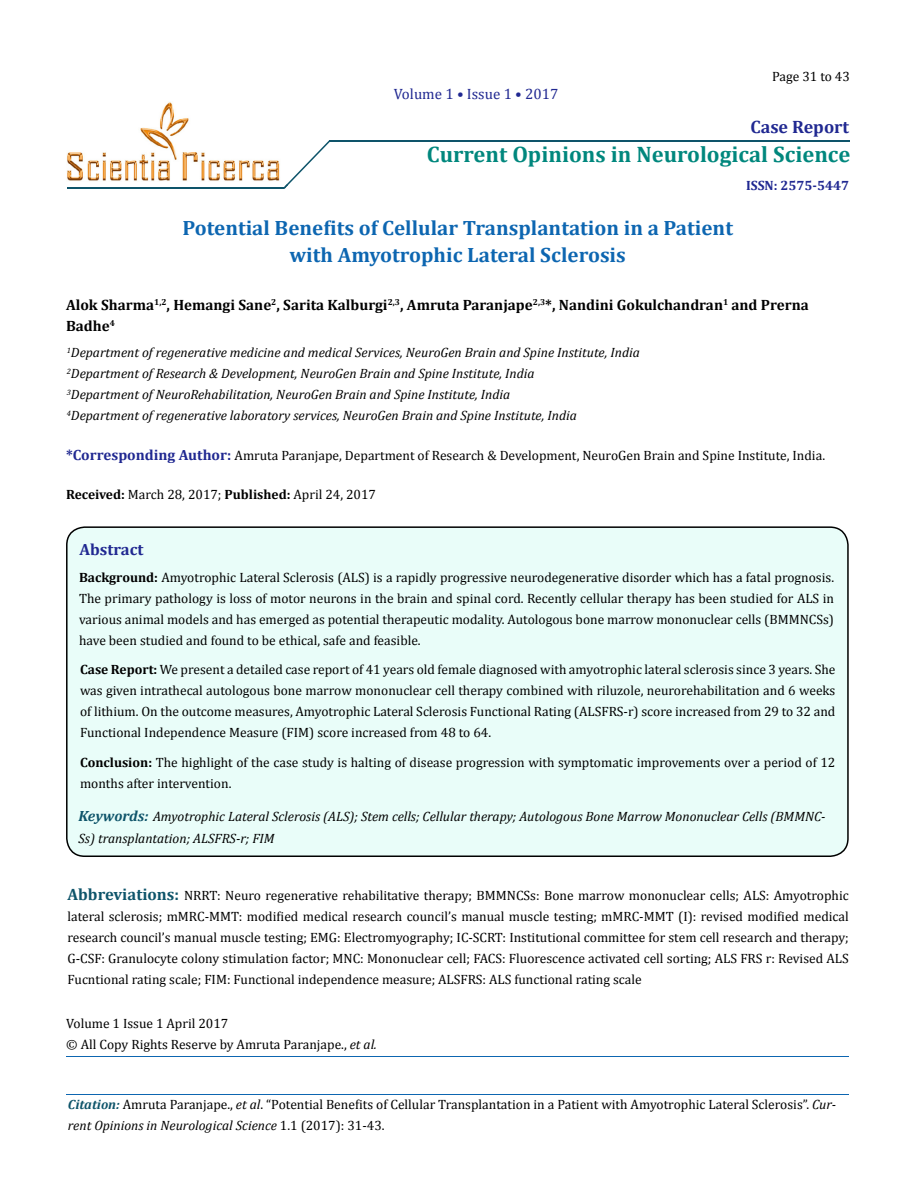
<style>
.page{position:relative;width:917px;height:1190px;background:#fff}
.page>*{position:absolute;margin:0;border:0;box-sizing:border-box;transform-origin:0 0}
.t1{font:700 22.5px "Cambria";color:#00877d}
.t2{font:700 20.85px/27px "Cambria";color:#0d66b1;text-align:center}
.t3{font:700 18px "Cambria";color:#202891}
.t4{font:700 16.35px "Cambria";color:#202891}
.t5{font:700 15px/21px "Cambria";color:#000}
.t6{font:15px "Cambria";color:#202891}
.t7{font:13.5px/21px "Cambria";color:#000;text-align:justify}
.t8{font:italic 13.5px/21px "Cambria";color:#000}
.t9{font:700 13.5px "Cambria";color:#202891}
.s1{font-weight:700;font-size:14.85px;color:#202891}
.s2{font-weight:700}
.s3{font-weight:700;font-size:14.85px;color:#0e546a}
.s4{font-weight:700;font-size:16.5px;color:#0e546a}
.s5{font-style:italic}
.s6{font-weight:700;font-style:italic;font-size:13.35px;color:#0e546a}
</style>
<div class="page">
<div style="left:67px;top:527px;width:781px;height:329px;background:#e9fdf9;border-radius:18px"></div>
<div style="left:66px;top:526px;width:782px;height:331px;border:2px solid #000;border-radius:18px"></div>
<hr style="left:329px;top:140px;width:520px;height:2px;background:#0e546a">
<hr style="left:67px;top:187px;width:218px;height:1px;background:#0e546a">
<hr style="left:67px;top:1094px;width:781px;height:1px;background:#0d66b1">
<img style="left:67px;top:102px;width:213px;height:79px">
<svg style="left:284px;top:140px;width:46px;height:49px"></svg>
<hr style="left:67px;top:1056px;width:781px;height:1px;background:#0d66b1">
<p class="t6" style="left:394px;top:85px;width:166px">Volume 1 • Issue 1 • 2017</p>
<p class="t7" style="left:772px;top:66px;width:79px">Page 31 to 43</p>
<h3 class="t3" style="left:750px;top:115px;width:100px">Case Report</h3>
<h1 class="t1" style="left:427px;top:141px;width:425px">Current Opinions in Neurological Science</h1>
<h2 class="t2" style="left:182px;top:213px;width:552px">Potential Benefits of Cellular Transplantation in a Patient with Amyotrophic Lateral Sclerosis</h2>
<p class="t9" style="left:746px;top:177px;width:104px">ISSN: 2575-5447</p>
<p class="t5" style="left:66px;top:294px;width:744px">Alok Sharma<sup>1,2</sup>, Hemangi Sane<sup>2</sup>, Sarita Kalburgi<sup>2,3</sup>, Amruta Paranjape<sup>2,3</sup>*, Nandini Gokulchandran<sup>1</sup> and Prerna<br>Badhe<sup>4</sup></p>
<p class="t8" style="left:67px;top:342px;width:574px"><sup>1</sup>Department of regenerative medicine and medical Services, NeuroGen Brain and Spine Institute, India <sup>2</sup>Department of Research &amp; Development, NeuroGen Brain and Spine Institute, India<br><sup>3</sup>Department of NeuroRehabilitation, NeuroGen Brain and Spine Institute, India<br><sup>4</sup>Department of regenerative laboratory services, NeuroGen Brain and Spine Institute, India</p>
<p class="t7" style="left:66px;top:444px;width:760px"><span class="s1">*Corresponding Author:</span> Amruta Paranjape, Department of Research &amp; Development, NeuroGen Brain and Spine Institute, India.</p>
<p class="t7" style="left:66px;top:484px;width:311px"><span class="s2">Received:</span> March 28, 2017; <span class="s2">Published:</span> April 24, 2017</p>
<p class="t4" style="left:80px;top:540px;width:65px">Abstract</p>
<p class="t7" style="left:79px;top:567px;width:756px"><span class="s2">Background:</span> Amyotrophic Lateral Sclerosis (ALS) is a rapidly progressive neurodegenerative disorder which has a fatal prognosis.<br>The primary pathology is loss of motor neurons in the brain and spinal cord. Recently cellular therapy has been studied for ALS in various animal models and has emerged as potential therapeutic modality. Autologous bone marrow mononuclear cells (BMMNCSs) have been studied and found to be ethical, safe and feasible.</p>
<p class="t7" style="left:80px;top:659px;width:757px"><span class="s2">Case Report:</span> We present a detailed case report of 41 years old female diagnosed with amyotrophic lateral sclerosis since 3 years. She was given intrathecal autologous bone marrow mononuclear cell therapy combined with riluzole, neurorehabilitation and 6 weeks of lithium. On the outcome measures, Amyotrophic Lateral Sclerosis Functional Rating (ALSFRS-r) score increased from 29 to 32 and Functional Independence Measure (FIM) score increased from 48 to 64.</p>
<p class="t7" style="left:80px;top:752px;width:757px"><span class="s2">Conclusion:</span> The highlight of the case study is halting of disease progression with symptomatic improvements over a period of 12 months after intervention.</p>
<p class="t8" style="left:78px;top:806px;width:748px"><span class="s3">Keywords:</span> Amyotrophic Lateral Sclerosis (ALS); Stem cells; Cellular therapy; Autologous Bone Marrow Mononuclear Cells (BMMNC-<br>Ss) transplantation; ALSFRS-r; FIM</p>
<p class="t7" style="left:67px;top:884px;width:782px"><span class="s4">Abbreviations:</span> NRRT: Neuro regenerative rehabilitative therapy; BMMNCSs: Bone marrow mononuclear cells; ALS: Amyotrophic lateral sclerosis; mMRC-MMT: modified medical research council’s manual muscle testing; mMRC-MMT (I): revised modified medical research council’s manual muscle testing; EMG: Electromyography; IC-SCRT: Institutional committee for stem cell research and therapy; G-CSF: Granulocyte colony stimulation factor; MNC: Mononuclear cell; FACS: Fluorescence activated cell sorting; ALS FRS r: Revised ALS Fucntional rating scale; FIM: Functional independence measure; ALSFRS: ALS functional rating scale</p>
<p class="t7" style="left:66px;top:1013px;width:312px">Volume 1 Issue 1 April 2017<br>© All Copy Rights Reserve by Amruta Paranjape., <span class="s5">et al.</span></p>
<p class="t7" style="left:68px;top:1094px;width:769px"><span class="s6">Citation:</span> Amruta Paranjape., <span class="s5">et al</span>. “Potential Benefits of Cellular Transplantation in a Patient with Amyotrophic Lateral Sclerosis”. <span class="s5">Cur&shy;rent Opinions in Neurological Science</span> 1.1 (2017): 31-43.</p>
</div>
